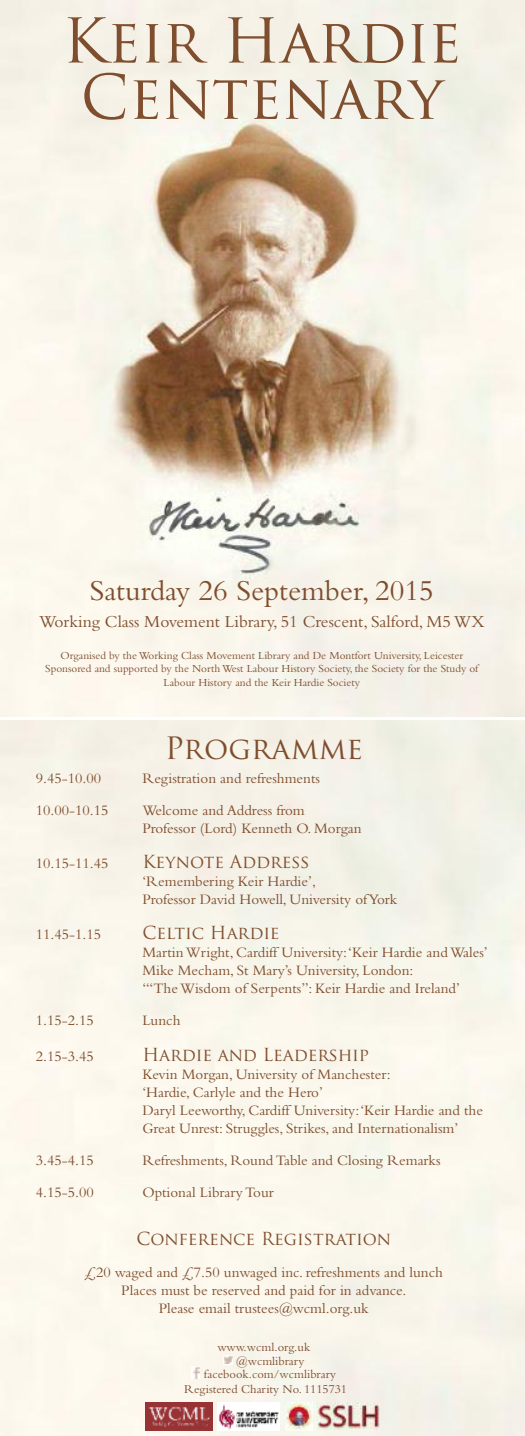
<style>
.page{position:relative;width:525px;height:1436px;background:#fff}
.page>*{position:absolute;margin:0;border:0;box-sizing:border-box;transform-origin:0 0}
.t1{font:60px/56.2px "Trajan Pro";color:#7f4e2e;text-align:center}
.t2{font:30px "Bembo";color:#7f4e2e}
.t3{font:30px "Trajan Pro";color:#7f4e2e}
.t4{font:17.5px "Trajan Pro";color:#7f4e2e}
.t5{font:17.5px "Bembo";color:#7f4e2e}
.t6{font:15px/18px "Bembo";color:#7f4e2e}
.t7{font:12.5px "Bembo";color:#7f4e2e}
.t8{font:11.25px/13.5px "Bembo";color:#7f4e2e;text-align:center}
</style>
<div class="page">
<img style="left:0;top:0;width:524px;height:716px">
<div style="left:0;top:720px;width:524px;height:715px;background:#f9f6eb"></div>
<img style="left:217px;top:1402px;width:62px;height:27px">
<img style="left:145px;top:1402px;width:67px;height:27px">
<img style="left:317px;top:1402px;width:62px;height:27px">
<img style="left:285px;top:1402px;width:27px;height:27px">
<svg style="left:191px;top:1366px;width:8px;height:11px"></svg>
<svg style="left:223px;top:1354px;width:10px;height:10px"></svg>
<svg style="left:223px;top:1355px;width:10px;height:8px"></svg>
<h1 class="t1" style="left:62px;top:19px;width:400px">Keir Hardie<br>Centenary</h1>
<h2 class="t2" style="left:90px;top:571px;width:345px">Saturday 26 September, 2015</h2>
<p class="t5" style="left:39px;top:610px;width:446px">Working Class Movement Library, 51 Crescent, Salford, M5WX</p>
<p class="t8" style="left:45px;top:648px;width:434px">Organised by theWorking Class Movement Library and De Montfort University, Leicester<br>Sponsored and supported by the NorthWest Labour History Society, the Society for the Study of<br>Labour History and the Keir Hardie Society</p>
<h2 class="t3" style="left:165px;top:736px;width:200px">Programme</h2>
<p class="t6" style="left:36px;top:768px;width:67px">9.45-10.00</p>
<p class="t6" style="left:142px;top:768px;width:179px">Registration and refreshments</p>
<p class="t6" style="left:36px;top:800px;width:74px">10.00-10.15</p>
<p class="t6" style="left:142px;top:800px;width:220px">Welcome and Address from<br>Professor (Lord) Kenneth O. Morgan</p>
<p class="t6" style="left:36px;top:853px;width:74px">10.15-11.45</p>
<p class="t4" style="left:142px;top:854px;width:169px">Keynote Address</p>
<p class="t6" style="left:142px;top:871px;width:256px">‘Remembering Keir Hardie’,<br>Professor David Howell, University ofYork</p>
<p class="t6" style="left:36px;top:924px;width:67px">11.45-1.15</p>
<p class="t4" style="left:142px;top:926px;width:139px">Celtic Hardie</p>
<p class="t6" style="left:142px;top:942px;width:347px">MartinWright, Cardiff University:‘Keir Hardie andWales’<br>Mike Mecham, St Mary’s University, London: ‘“TheWisdom of Serpents”: Keir Hardie and Ireland’</p>
<p class="t6" style="left:36px;top:1011px;width:59px">1.15-2.15</p>
<p class="t6" style="left:142px;top:1011px;width:40px">Lunch</p>
<p class="t6" style="left:36px;top:1046px;width:59px">2.15-3.45</p>
<p class="t4" style="left:142px;top:1047px;width:228px">Hardie and Leadership</p>
<p class="t6" style="left:142px;top:1064px;width:342px">Kevin Morgan, University of Manchester:<br>‘Hardie, Carlyle and the Hero’<br>Daryl Leeworthy, Cardiff University:‘Keir Hardie and the Great Unrest: Struggles, Strikes, and Internationalism’</p>
<p class="t6" style="left:36px;top:1150px;width:59px">3.45-4.15</p>
<p class="t6" style="left:142px;top:1150px;width:299px">Refreshments, RoundTable and Closing Remarks</p>
<p class="t6" style="left:36px;top:1182px;width:59px">4.15-5.00</p>
<p class="t6" style="left:142px;top:1182px;width:133px">Optional LibraryTour</p>
<p class="t4" style="left:136px;top:1231px;width:256px">Conference Registration</p>
<p class="t6" style="left:85px;top:1262px;width:359px;text-align:center">£20 waged and £7.50 unwaged inc. refreshments and lunch<br>Places must be reserved and paid for in advance.<br>Please email trustees@wcml.org.uk</p>
<p class="t7" style="left:217px;top:1338px;width:94px">www.wcml.org.uk</p>
<p class="t7" style="left:236px;top:1352px;width:69px">@wcmlibrary</p>
<p class="t7" style="left:204px;top:1366px;width:134px">facebook.com/wcmlibrary</p>
<p class="t7" style="left:184px;top:1381px;width:164px">Registered Charity No. 1115731</p>
</div>
